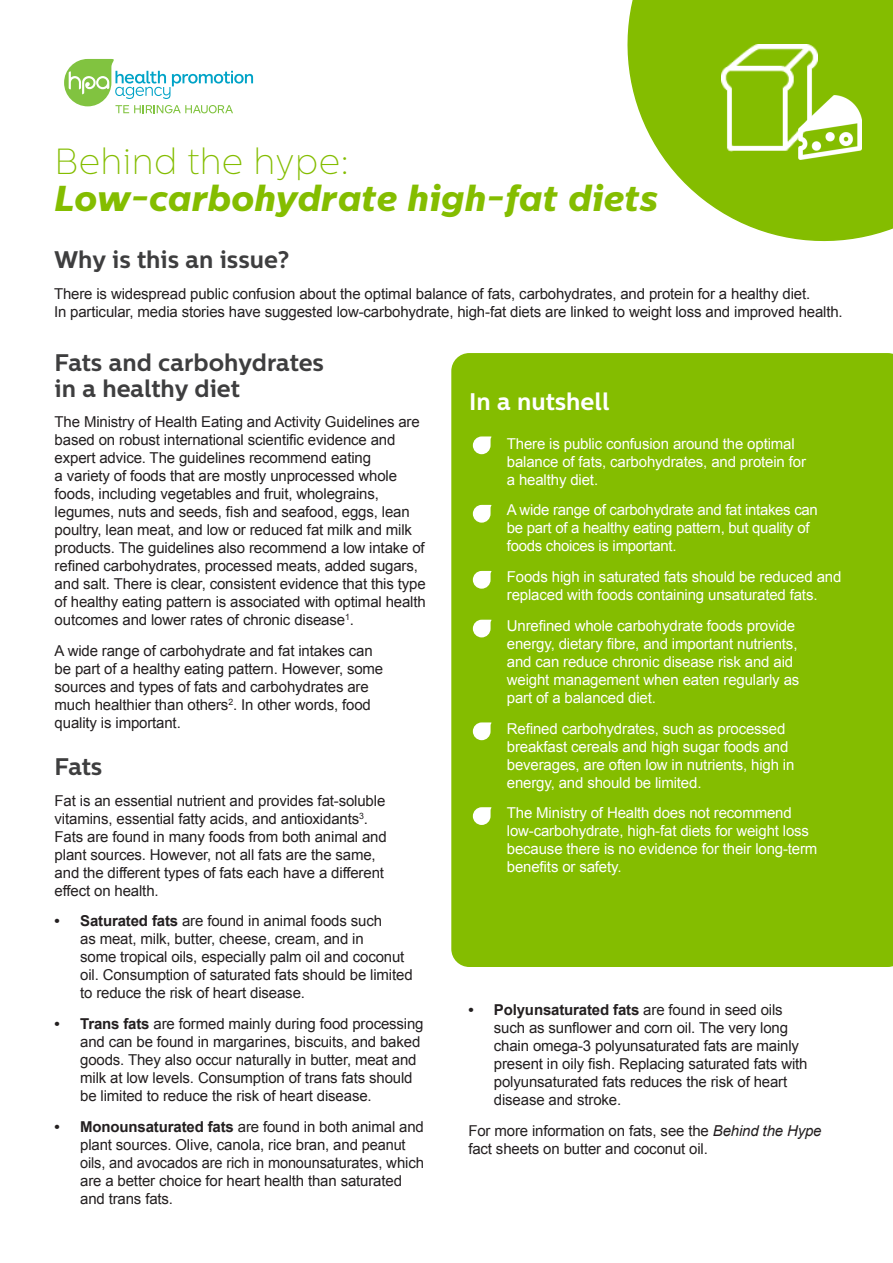
<style>
.page{position:relative;width:893px;height:1263px;background:#fff}
.page>*{position:absolute;margin:0;border:0;box-sizing:border-box;transform-origin:0 0}
.t1{font:100 36.3px "Centrale Sans";letter-spacing:.01em;color:#84bd00}
.t2{font:italic 800 36px "Centrale Sans";letter-spacing:.01em;color:#84bd00}
.Heading_3{font:700 24px/25.5px "Centrale Sans";color:#3e3e3f}
.Heading_3-2{font:700 24px "Centrale Sans";color:#fff}
.Body_Text{font:15px/18px "Arial";letter-spacing:-.01em;color:#231f20}
.Body_Text-2{font:15px/18px "Arial";letter-spacing:-.01em;color:#fff}
.s1{font-weight:700}
.s2{font-style:italic}
</style>
<div class="page">
<svg style="left:627px;top:0;width:266px;height:242px"></svg>
<div style="left:451px;top:353px;width:442px;height:614px;background:#84bd00"></div>
<svg style="left:473px;top:436px;width:18px;height:18px"></svg>
<svg style="left:473px;top:505px;width:18px;height:18px"></svg>
<svg style="left:473px;top:571px;width:18px;height:18px"></svg>
<svg style="left:473px;top:620px;width:18px;height:17px"></svg>
<svg style="left:473px;top:722px;width:18px;height:18px"></svg>
<svg style="left:473px;top:807px;width:18px;height:18px"></svg>
<svg style="left:64px;top:59px;width:189px;height:54px"></svg>
<img style="left:721px;top:45px;width:96px;height:107px">
<img style="left:798px;top:95px;width:64px;height:64px">
<svg style="left:804px;top:98px;width:55px;height:29px"></svg>
<p class="t1" style="left:55px;top:141px;width:296px">Behind the hype:</p>
<p class="t2" style="left:55px;top:176px;width:605px">Low-carbohydrate high-fat diets</p>
<p class="Heading_3" style="left:54px;top:247px;width:237px">Why is this an issue?</p>
<p class="Body_Text" style="left:54px;top:285px;width:790px">There is widespread public confusion about the optimal balance of fats, carbohydrates, and protein for a healthy diet.<br>In particular, media stories have suggested low-carbohydrate, high-fat diets are linked to weight loss and improved health.</p>
<p class="Heading_3" style="left:55px;top:350px;width:271px">Fats and carbohydrates in a healthy diet</p>
<p class="Body_Text" style="left:55px;top:413px;width:373px">The Ministry of Health Eating and Activity Guidelines are based on robust international scientific evidence and expert advice. The guidelines recommend eating<br>a variety of foods that are mostly unprocessed whole foods, including vegetables and fruit, wholegrains, legumes, nuts and seeds, fish and seafood, eggs, lean poultry, lean meat, and low or reduced fat milk and milk products. The guidelines also recommend a low intake of refined carbohydrates, processed meats, added sugars, and salt. There is clear, consistent evidence that this type of healthy eating pattern is associated with optimal health outcomes and lower rates of chronic disease<sup>1</sup>.</p>
<p class="Body_Text" style="left:55px;top:642px;width:330px">A wide range of carbohydrate and fat intakes can be part of a healthy eating pattern. However, some sources and types of fats and carbohydrates are much healthier than others<sup>2</sup>. In other words, food quality is important.</p>
<p class="Heading_3" style="left:55px;top:754px;width:49px">Fats</p>
<p class="Body_Text" style="left:55px;top:791px;width:334px">Fat is an essential nutrient and provides fat-soluble vitamins, essential fatty acids, and antioxidants<sup>3</sup>.<br>Fats are found in many foods from both animal and plant sources. However, not all fats are the same, and the different types of fats each have a different effect on health.</p>
<p class="Body_Text" style="left:80px;top:912px;width:334px;text-indent:-26px"><span class="s1">• Saturated fats</span> are found in animal foods such<br>as meat, milk, butter, cheese, cream, and in<br>some tropical oils, especially palm oil and coconut oil. Consumption of saturated fats should be limited to reduce the risk of heart disease.</p>
<p class="Body_Text" style="left:80px;top:1015px;width:345px;text-indent:-26px"><span class="s1">• Trans fats</span> are formed mainly during food processing and can be found in margarines, biscuits, and baked goods. They also occur naturally in butter, meat and milk at low levels. Consumption of trans fats should be limited to reduce the risk of heart disease.</p>
<p class="Body_Text" style="left:80px;top:1118px;width:345px;text-indent:-26px"><span class="s1">• Monounsaturated fats</span> are found in both animal and plant sources. Olive, canola, rice bran, and peanut oils, and avocados are rich in monounsaturates, which are a better choice for heart health than saturated and trans fats.</p>
<p class="Heading_3-2" style="left:469px;top:387px;width:142px">In a nutshell</p>
<p class="Body_Text-2" style="left:507px;top:434px;width:301px">There is public confusion around the optimal balance of fats, carbohydrates, and protein for a healthy diet.</p>
<p class="Body_Text-2" style="left:507px;top:501px;width:313px">A wide range of carbohydrate and fat intakes can be part of a healthy eating pattern, but quality of foods choices is important.</p>
<p class="Body_Text-2" style="left:507px;top:568px;width:336px">Foods high in saturated fats should be reduced and replaced with foods containing unsaturated fats.</p>
<p class="Body_Text-2" style="left:507px;top:617px;width:294px">Unrefined whole carbohydrate foods provide energy, dietary fibre, and important nutrients, and can reduce chronic disease risk and aid weight management when eaten regularly as part of a balanced diet.</p>
<p class="Body_Text-2" style="left:507px;top:719px;width:289px">Refined carbohydrates, such as processed breakfast cereals and high sugar foods and beverages, are often low in nutrients, high in energy, and should be limited.</p>
<p class="Body_Text-2" style="left:507px;top:804px;width:312px">The Ministry of Health does not recommend low-carbohydrate, high-fat diets for weight loss because there is no evidence for their long-term benefits or safety.</p>
<p class="Body_Text" style="left:494px;top:1001px;width:315px;text-indent:-26px"><span class="s1">• Polyunsaturated fats</span> are found in seed oils such as sunflower and corn oil. The very long chain omega-3 polyunsaturated fats are mainly present in oily fish. Replacing saturated fats with polyunsaturated fats reduces the risk of heart disease and stroke.</p>
<p class="Body_Text" style="left:468px;top:1121px;width:355px">For more information on fats, see the <span class="s2">Behind the Hype </span>fact sheets on butter and coconut oil.</p>
</div>
